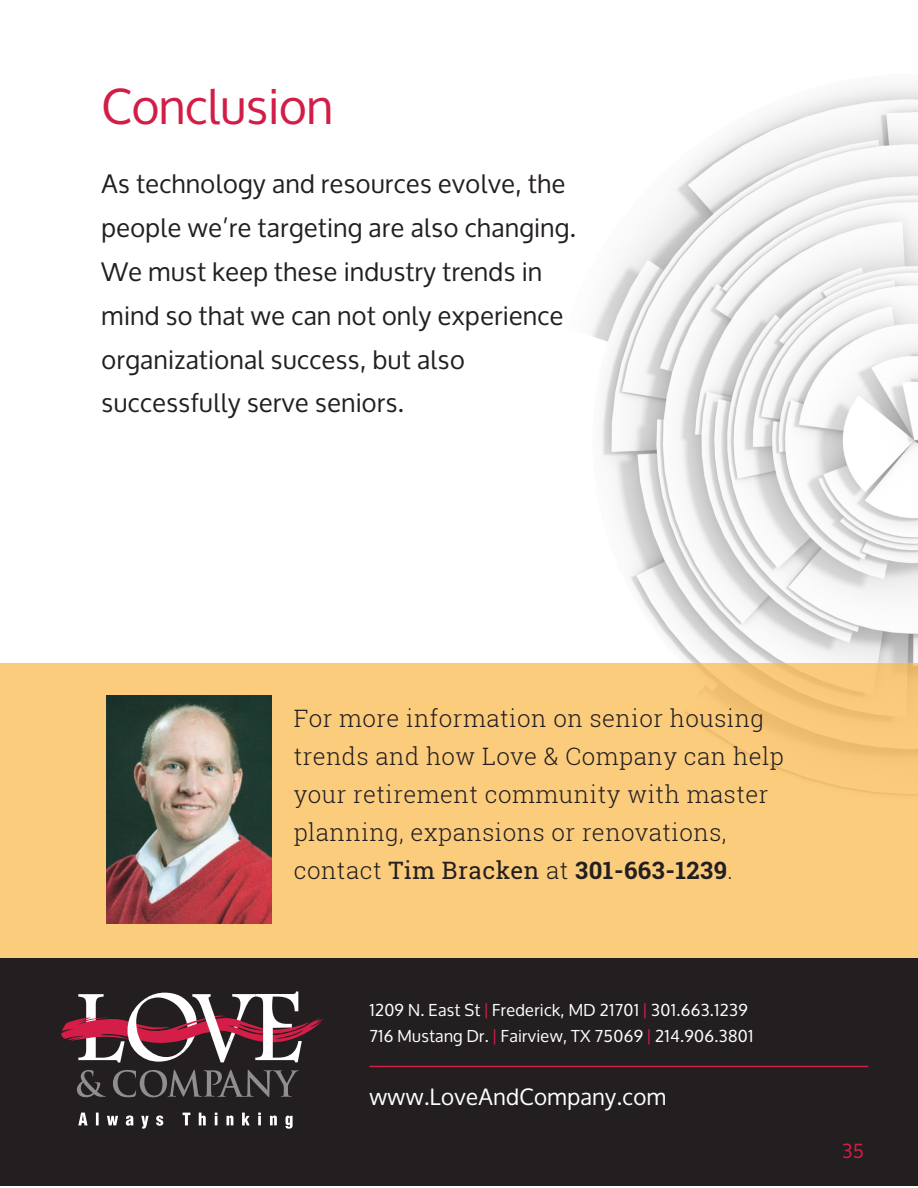
<style>
.page{position:relative;width:918px;height:1188px;background:#fff}
.page>*{position:absolute;margin:0;border:0;box-sizing:border-box;transform-origin:0 0}
.t1{font:48px "Oxygen";color:#d21e47}
.t2{font:25.5px/43.8px "Oxygen";letter-spacing:.02em;color:#231f20}
.Pull_quote{font:300 24px/37.8px "Roboto Slab";letter-spacing:.02em;color:#231f20}
.t3{font:22.5px "Oxygen";letter-spacing:.02em;color:#fff}
.t4{font:19.5px "Oxygen";color:#d21e47}
.t5{font:16.5px "Oxygen";letter-spacing:.02em;color:#fff}
.s1{font-weight:400}
.s2{font-weight:700}
.s3{color:#d21e47}
</style>
<div class="page">
<img style="left:591px;top:85px;width:327px;height:578px">
<div style="left:0;top:663px;width:918px;height:307px;background:#fccc7d"></div>
<img style="left:106px;top:696px;width:166px;height:228px">
<div style="left:0;top:959px;width:918px;height:227px;background:#231f20"></div>
<svg style="left:77px;top:1070px;width:29px;height:27px"></svg>
<svg style="left:113px;top:1070px;width:186px;height:27px"></svg>
<svg style="left:61px;top:992px;width:262px;height:70px"></svg>
<svg style="left:78px;top:1113px;width:215px;height:16px"></svg>
<hr style="left:369px;top:1066px;width:499px;height:1px;background:#d21e47">
<h1 class="t1" style="left:102px;top:79px;width:233px">Conclusion</h1>
<p class="t2" style="left:102px;top:163px;width:476px">As technology and resources evolve, the people we’re targeting are also changing.<br>We must keep these industry trends in mind so that we can not only experience organizational success, but also successfully serve seniors.</p>
<p class="Pull_quote" style="left:294px;top:699px;width:492px">For more information on senior housing trends and how Love &amp; Company can help your retirement community with master planning, expansions or renovations, contact <span class="s1">Tim Bracken</span> at <span class="s2">301-663-1239</span>.</p>
<p class="t5" style="left:369px;top:1001px;width:380px">1209 N. East St <span class="s3">|</span> Frederick, MD 21701 <span class="s3">|</span> 301.663.1239</p>
<p class="t5" style="left:369px;top:1027px;width:386px">716 Mustang Dr. <span class="s3">|</span> Fairview, TX 75069 <span class="s3">|</span> 214.906.3801</p>
<p class="t3" style="left:369px;top:1085px;width:299px">www.LoveAndCompany.com</p>
<p class="t4" style="left:842px;top:1140px;width:23px">35</p>
</div>
